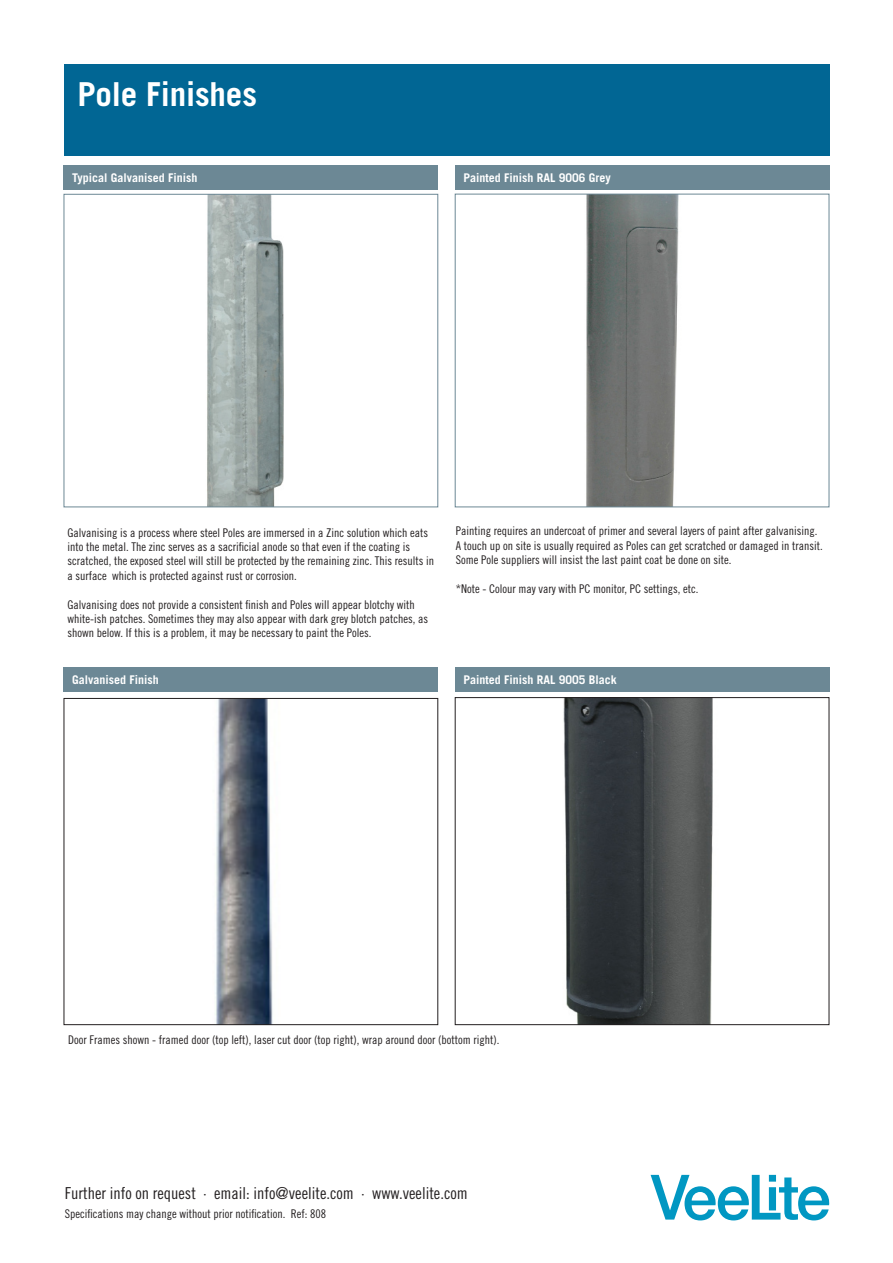
<style>
.page{position:relative;width:893px;height:1263px;background:#fff}
.page>*{position:absolute;margin:0;border:0;box-sizing:border-box;transform-origin:0 0}
.t1{font:700 33px "Trade Gothic";letter-spacing:-.005em;color:#fff}
.t2{font:16.5px "Trade Gothic Cond Eighteen";color:#231f20}
.t3{font:12px/14.4px "Trade Gothic Cond Eighteen";color:#231f20}
.t4{font:700 12px "Trade Gothic";color:#fff}
</style>
<div class="page">
<svg style="left:651px;top:1175px;width:179px;height:45px"></svg>
<img style="left:215px;top:700px;width:58px;height:323px">
<div style="left:64px;top:698px;width:374px;height:327px;border:1px solid #231f20"></div>
<img style="left:563px;top:699px;width:150px;height:324px">
<div style="left:455px;top:697px;width:374px;height:328px;border:1px solid #231f20"></div>
<img style="left:207px;top:196px;width:77px;height:309px">
<div style="left:64px;top:194px;width:374px;height:313px;border:1px solid #6c8895"></div>
<img style="left:586px;top:196px;width:93px;height:309px">
<div style="left:455px;top:194px;width:374px;height:313px;border:1px solid #6c8895"></div>
<div style="left:64px;top:165px;width:374px;height:24px;background:#6c8895"></div>
<div style="left:455px;top:165px;width:374px;height:24px;background:#6c8895"></div>
<div style="left:455px;top:668px;width:374px;height:24px;background:#6c8895"></div>
<div style="left:64px;top:668px;width:374px;height:24px;background:#6c8895"></div>
<div style="left:65px;top:64px;width:765px;height:92px;background:#016694"></div>
<p class="t1" style="left:77px;top:74px;width:181px">Pole Finishes</p>
<p class="t4" style="left:72px;top:170px;width:127px">Typical Galvanised Finish</p>
<p class="t4" style="left:463px;top:170px;width:149px">Painted Finish RAL 9006 Grey</p>
<p class="t3" style="left:67px;top:525px;width:368px">Galvanising is a process where steel Poles are immersed in a Zinc solution which eats into the metal. The zinc serves as a sacrificial anode so that even if the coating is scratched, the exposed steel will still be protected by the remaining zinc. This results in a surface which is protected against rust or corrosion.</p>
<p class="t3" style="left:67px;top:597px;width:362px">Galvanising does not provide a consistent finish and Poles will appear blotchy with white-ish patches. Sometimes they may also appear with dark grey blotch patches, as shown below. If this is a problem, it may be necessary to paint the Poles.</p>
<p class="t3" style="left:456px;top:524px;width:369px">Painting requires an undercoat of primer and several layers of paint after galvanising.<br>A touch up on site is usually required as Poles can get scratched or damaged in transit.<br>Some Pole suppliers will insist the last paint coat be done on site.</p>
<p class="t3" style="left:456px;top:581px;width:244px">*Note - Colour may vary with PC monitor, PC settings, etc.</p>
<p class="t4" style="left:72px;top:673px;width:88px">Galvanised Finish</p>
<p class="t4" style="left:463px;top:673px;width:155px">Painted Finish RAL 9005 Black</p>
<p class="t3" style="left:68px;top:1032px;width:433px">Door Frames shown - framed door (top left), laser cut door (top right), wrap around door (bottom right).</p>
<p class="t2" style="left:65px;top:1184px;width:405px">Further info on request · email: info@veelite.com · www.veelite.com</p>
<p class="t3" style="left:65px;top:1206px;width:263px">Specifications may change without prior notification. Ref: 808</p>
</div>
